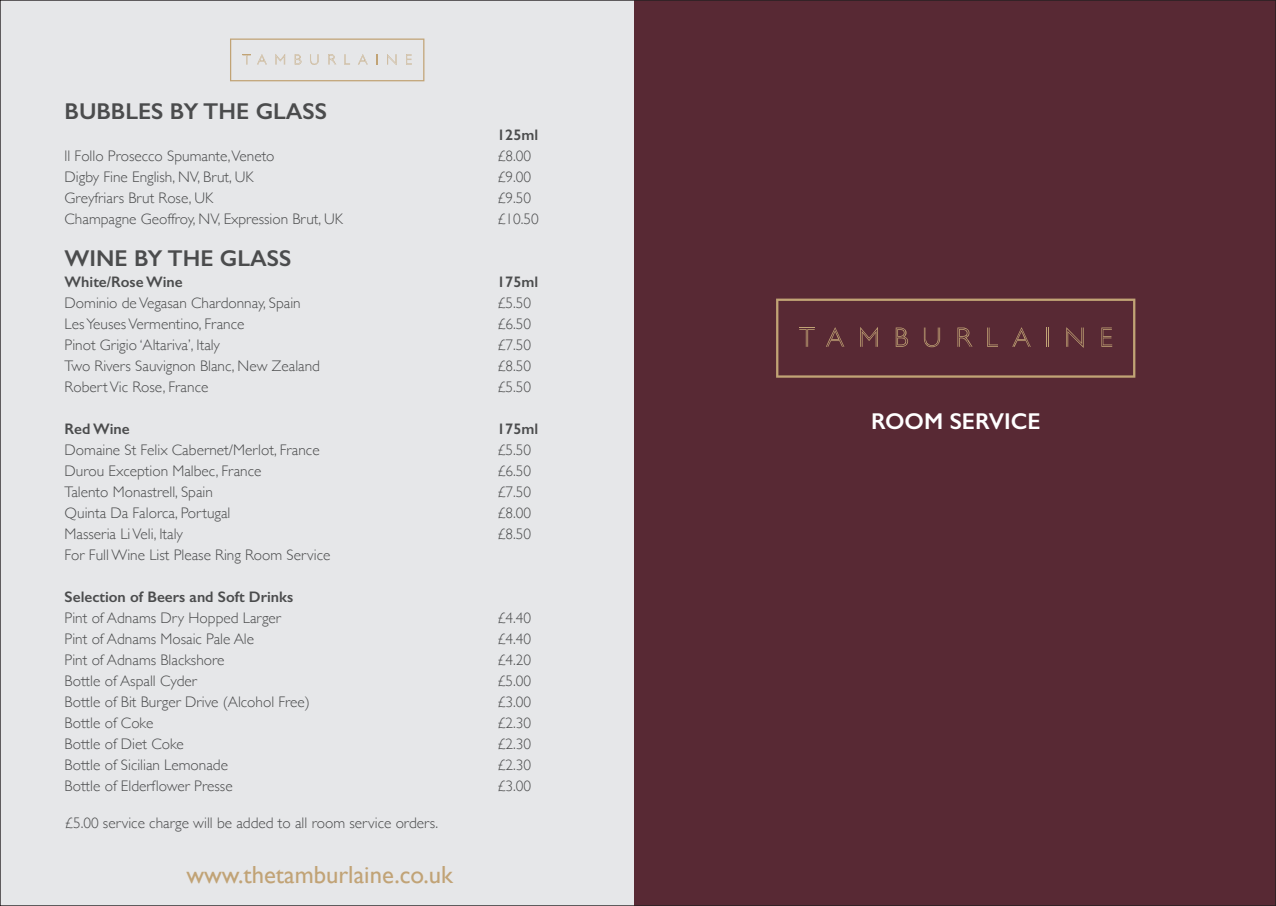
<style>
.page{position:relative;width:1276px;height:906px;background:#fff}
.page>*{position:absolute;margin:0;border:0;box-sizing:border-box;transform-origin:0 0}
.t1{font:24.75px "Gill Sans";color:#c1a376}
.t2{font:600 22.95px "Gill Sans";color:#4b4c4d}
.t3{font:600 22.95px "Gill Sans";color:#fff}
.t4{font:300 15.3px "Gill Sans";color:#4b4c4d}
.t5{font:600 15.3px "Gill Sans";color:#4b4c4d}
</style>
<div class="page">
<div style="left:0;top:0;width:639px;height:906px;background:#e6e7e9"></div>
<svg style="left:230px;top:39px;width:194px;height:42px"></svg>
<div style="left:634px;top:0;width:642px;height:906px;background:#582934"></div>
<svg style="left:776px;top:298px;width:359px;height:80px"></svg>
<h2 class="t2" style="left:65px;top:97px;width:264px">BUBBLES BY THE GLASS</h2>
<p class="t5" style="left:497px;top:125px;width:42px">125ml</p>
<p class="t4" style="left:65px;top:144px;width:211px">ll Follo Prosecco Spumante,Veneto</p>
<p class="t4" style="left:497px;top:144px;width:36px">£8.00</p>
<p class="t4" style="left:65px;top:165px;width:191px">Digby Fine English, NV, Brut, UK</p>
<p class="t4" style="left:497px;top:165px;width:36px">£9.00</p>
<p class="t4" style="left:65px;top:186px;width:150px">Greyfriars Brut Rose, UK</p>
<p class="t4" style="left:497px;top:186px;width:36px">£9.50</p>
<p class="t4" style="left:65px;top:207px;width:280px">Champagne Geoffroy, NV, Expression Brut, UK</p>
<p class="t4" style="left:497px;top:207px;width:43px">£10.50</p>
<h2 class="t2" style="left:65px;top:244px;width:228px">WINE BY THE GLASS</h2>
<p class="t5" style="left:65px;top:272px;width:120px">White/Rose Wine</p>
<p class="t5" style="left:497px;top:272px;width:42px">175ml</p>
<p class="t4" style="left:65px;top:291px;width:238px">Dominio de Vegasan Chardonnay, Spain</p>
<p class="t4" style="left:497px;top:291px;width:36px">£5.50</p>
<p class="t4" style="left:65px;top:312px;width:181px">Les Yeuses Vermentino, France</p>
<p class="t4" style="left:497px;top:312px;width:36px">£6.50</p>
<p class="t4" style="left:65px;top:333px;width:157px">Pinot Grigio ‘Altariva’, Italy</p>
<p class="t4" style="left:497px;top:333px;width:36px">£7.50</p>
<p class="t4" style="left:65px;top:354px;width:257px">Two Rivers Sauvignon Blanc, New Zealand</p>
<p class="t4" style="left:497px;top:354px;width:36px">£8.50</p>
<p class="t4" style="left:65px;top:375px;width:145px">Robert Vic Rose, France</p>
<p class="t4" style="left:497px;top:375px;width:36px">£5.50</p>
<p class="t5" style="left:65px;top:419px;width:67px">Red Wine</p>
<p class="t5" style="left:497px;top:419px;width:42px">175ml</p>
<p class="t4" style="left:65px;top:438px;width:256px">Domaine St Felix Cabernet/Merlot, France</p>
<p class="t4" style="left:497px;top:438px;width:36px">£5.50</p>
<p class="t4" style="left:65px;top:459px;width:198px">Durou Exception Malbec, France</p>
<p class="t4" style="left:497px;top:459px;width:36px">£6.50</p>
<p class="t4" style="left:65px;top:480px;width:150px">Talento Monastrell, Spain</p>
<p class="t4" style="left:497px;top:480px;width:36px">£7.50</p>
<p class="t4" style="left:65px;top:501px;width:167px">Quinta Da Falorca, Portugal</p>
<p class="t4" style="left:497px;top:501px;width:36px">£8.00</p>
<p class="t4" style="left:65px;top:522px;width:120px">Masseria Li Veli, Italy</p>
<p class="t4" style="left:497px;top:522px;width:36px">£8.50</p>
<p class="t4" style="left:65px;top:543px;width:267px">For Full Wine List Please Ring Room Service</p>
<p class="t5" style="left:65px;top:587px;width:230px">Selection of Beers and Soft Drinks</p>
<p class="t4" style="left:65px;top:606px;width:218px">Pint of Adnams Dry Hopped Larger</p>
<p class="t4" style="left:497px;top:606px;width:36px">£4.40</p>
<p class="t4" style="left:65px;top:627px;width:191px">Pint of Adnams Mosaic Pale Ale</p>
<p class="t4" style="left:497px;top:627px;width:36px">£4.40</p>
<p class="t4" style="left:65px;top:648px;width:161px">Pint of Adnams Blackshore</p>
<p class="t4" style="left:497px;top:648px;width:36px">£4.20</p>
<p class="t4" style="left:65px;top:669px;width:134px">Bottle of Aspall Cyder</p>
<p class="t4" style="left:497px;top:669px;width:36px">£5.00</p>
<p class="t4" style="left:65px;top:690px;width:247px">Bottle of Bit Burger Drive (Alcohol Free)</p>
<p class="t4" style="left:497px;top:690px;width:36px">£3.00</p>
<p class="t4" style="left:65px;top:711px;width:90px">Bottle of Coke</p>
<p class="t4" style="left:497px;top:711px;width:36px">£2.30</p>
<p class="t4" style="left:65px;top:732px;width:121px">Bottle of Diet Coke</p>
<p class="t4" style="left:497px;top:732px;width:36px">£2.30</p>
<p class="t4" style="left:65px;top:753px;width:165px">Bottle of Sicilian Lemonade</p>
<p class="t4" style="left:497px;top:753px;width:36px">£2.30</p>
<p class="t4" style="left:65px;top:774px;width:169px">Bottle of Elderflower Presse</p>
<p class="t4" style="left:497px;top:774px;width:36px">£3.00</p>
<p class="t4" style="left:65px;top:810px;width:375px">£5.00 service charge will be added to all room service orders.</p>
<h1 class="t1" style="left:186px;top:859px;width:268px">www.thetamburlaine.co.uk</h1>
<h2 class="t3" style="left:871px;top:407px;width:171px">ROOM SERVICE</h2>
</div>
